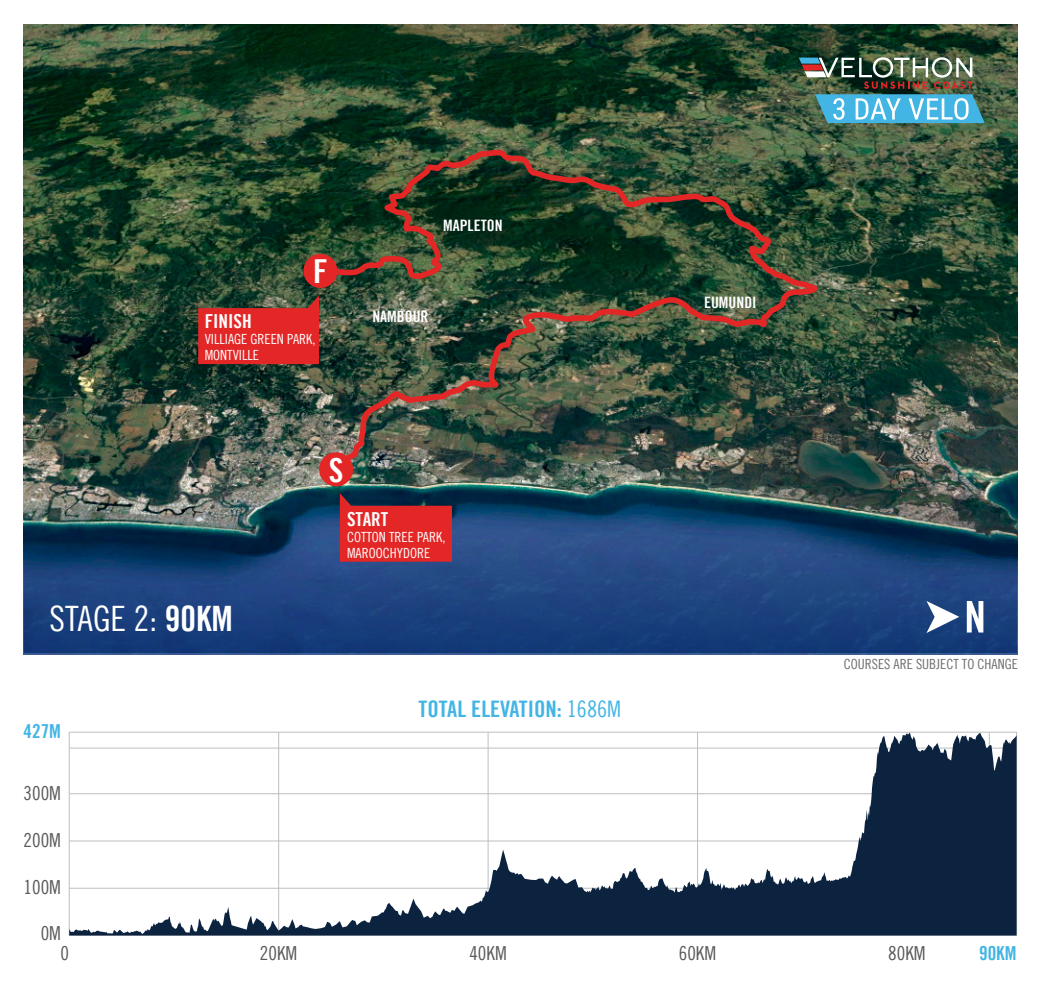
<style>
.page{position:relative;width:1042px;height:993px;background:#fff}
.page>*{position:absolute;margin:0;border:0;box-sizing:border-box;transform-origin:0 0}
.t1{font:35px "Trade Gothic LT Cond Eighteen";color:#fff}
.t2{font:33.07px "Trade Gothic LT Bold Cond Twenty";color:#fff}
.t3{font:22.75px "Trade Gothic LT Bold Cond Twenty";color:#43b5e4}
.t4{font:19.25px "Trade Gothic LT Cond Eighteen";color:#58595b}
.t5{font:19.25px "Trade Gothic LT Bold Cond Twenty";color:#fff}
.t6{font:19.25px "Trade Gothic LT Bold Cond Twenty";color:#43b5e4}
.t7{font:15.75px "Trade Gothic LT Bold Cond Twenty";color:#fff}
.t8{font:14px/15.8px "Trade Gothic LT Cond Eighteen";color:#fff}
.t9{font:14px "Trade Gothic LT Cond Eighteen";color:#6d6e71}
.s1{font-family:"Trade Gothic LT Bold Cond Twenty"}
.s2{font-family:"Trade Gothic LT Cond Eighteen"}
</style>
<div class="page">
<img style="left:23px;top:25px;width:994px;height:629px">
<svg style="left:25px;top:499px;width:992px;height:153px"></svg>
<svg style="left:967px;top:601px;width:16px;height:31px"></svg>
<svg style="left:926px;top:600px;width:33px;height:32px"></svg>
<img style="left:799px;top:57px;width:185px;height:66px">
<img style="left:318px;top:148px;width:502px;height:346px">
<svg style="left:340px;top:493px;width:112px;height:68px"></svg>
<svg style="left:198px;top:295px;width:121px;height:69px"></svg>
<hr style="left:1016px;top:732px;width:1px;height:203px;background:#bcbec0">
<hr style="left:69px;top:731px;width:948px;height:1px;background:#bcbec0">
<svg style="left:69px;top:732px;width:947px;height:203px"></svg>
<div style="left:319px;top:452px;width:34px;height:34px;background:#e32726;border-radius:50%"></div>
<div style="left:303px;top:254px;width:34px;height:34px;background:#e32726;border-radius:50%"></div>
<h2 class="t2" style="left:313px;top:251px;width:16px">F</h2>
<h3 class="t5" style="left:205px;top:310px;width:49px">FINISH</h3>
<p class="t8" style="left:205px;top:331px;width:112px">VILLIAGE GREEN PARK,<br>MONTVILLE</p>
<p class="t7" style="left:443px;top:216px;width:61px">MAPLETON</p>
<p class="t7" style="left:372px;top:306px;width:57px">NAMBOUR</p>
<h2 class="t2" style="left:329px;top:449px;width:16px">S</h2>
<h1 class="t1" style="left:50px;top:597px;width:185px">STAGE 2: <span class="s1">90KM</span></h1>
<h3 class="t6" style="left:24px;top:719px;width:39px">427M</h3>
<h3 class="t4" style="left:24px;top:781px;width:39px">300M</h3>
<h3 class="t4" style="left:24px;top:828px;width:39px">200M</h3>
<h3 class="t4" style="left:24px;top:875px;width:39px">100M</h3>
<h3 class="t4" style="left:41px;top:921px;width:22px">0M</h3>
<h3 class="t5" style="left:347px;top:507px;width:43px">START</h3>
<p class="t8" style="left:347px;top:528px;width:100px">COTTON TREE PARK,<br>MAROOCHYDORE</p>
<h3 class="t3" style="left:418px;top:695px;width:204px">TOTAL ELEVATION: <span class="s2">1686M</span></h3>
<p class="t7" style="left:704px;top:293px;width:54px">EUMUNDI</p>
<p class="t9" style="left:844px;top:656px;width:176px">COURSES ARE SUBJECT TO CHANGE</p>
<h3 class="t4" style="left:60px;top:941px;width:10px">0</h3>
<h3 class="t4" style="left:260px;top:941px;width:39px">20KM</h3>
<h3 class="t4" style="left:469px;top:941px;width:39px">40KM</h3>
<h3 class="t4" style="left:679px;top:941px;width:39px">60KM</h3>
<h3 class="t4" style="left:888px;top:941px;width:39px">80KM</h3>
<h3 class="t6" style="left:979px;top:941px;width:39px">90KM</h3>
</div>
